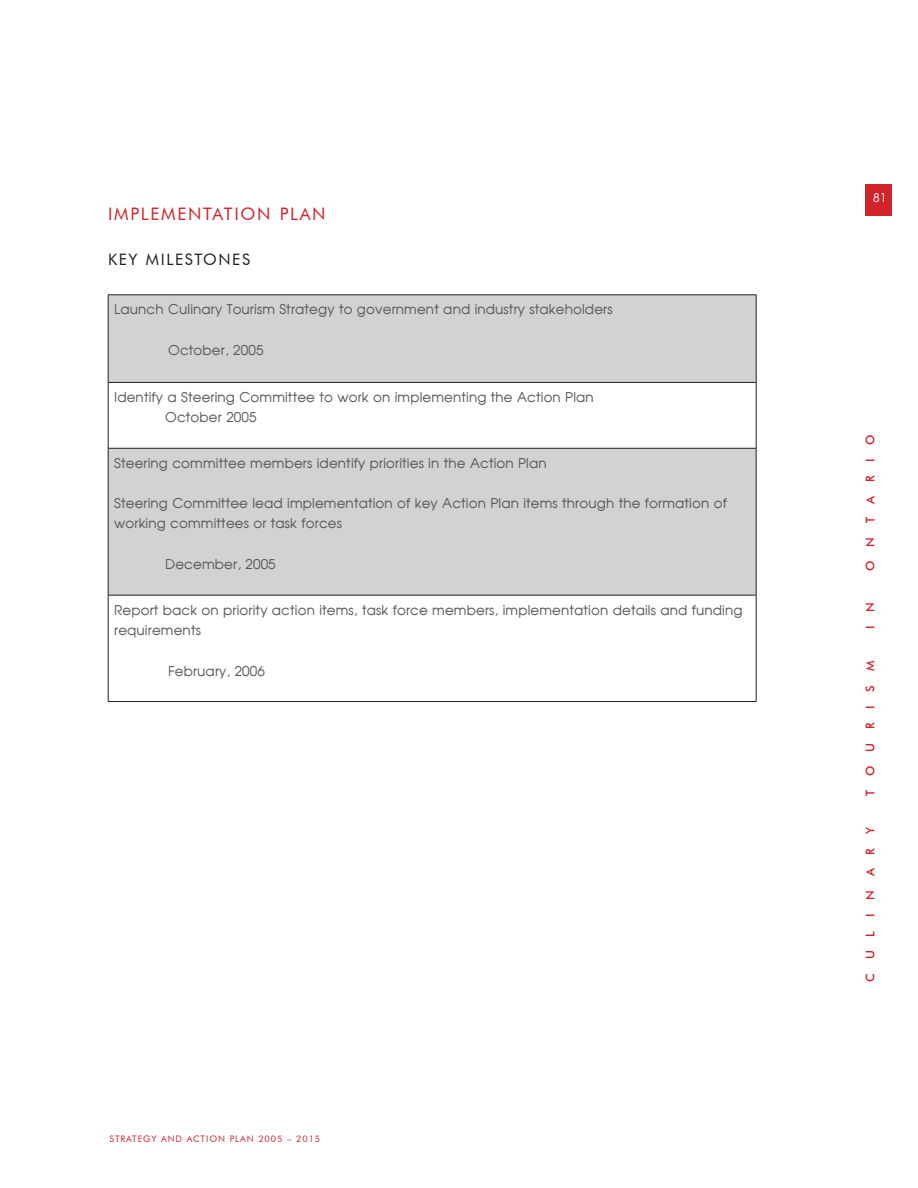
<style>
.page{position:relative;width:918px;height:1188px;background:#fff}
.page>*{position:absolute;margin:0;border:0;box-sizing:border-box;transform-origin:0 0}
.t1{font:17.25px "Futura BT";letter-spacing:.1em;color:#d1232a}
.t2{font:15.75px "Futura BT";letter-spacing:.1em;color:#231f20}
.t3{font:13.5px/20.2px "Moderne";letter-spacing:.01em;color:#57585a}
.t4{font:500 12px "Futura BT";letter-spacing:1.15em;color:#d1232a}
.t5{font:12px "Moderne";color:#fff}
.t6{font:9px "Futura BT";letter-spacing:.1em;color:#d1232a}
</style>
<div class="page">
<div style="left:866px;top:184px;width:26px;height:31px;background:#d1232a"></div>
<svg style="left:109px;top:296px;width:647px;height:299px;fill:#d1d2d4"></svg>
<hr style="left:108px;top:295px;width:648px;height:1px;background:#231f20">
<hr style="left:108px;top:295px;width:1px;height:87px;background:#231f20">
<hr style="left:756px;top:295px;width:1px;height:87px;background:#231f20">
<hr style="left:108px;top:382px;width:648px;height:1px;background:#231f20">
<hr style="left:108px;top:383px;width:1px;height:65px;background:#231f20">
<hr style="left:756px;top:383px;width:1px;height:65px;background:#231f20">
<hr style="left:108px;top:448px;width:648px;height:1px;background:#231f20">
<hr style="left:108px;top:448px;width:1px;height:147px;background:#231f20">
<hr style="left:756px;top:448px;width:1px;height:147px;background:#231f20">
<hr style="left:108px;top:595px;width:648px;height:1px;background:#231f20">
<hr style="left:108px;top:595px;width:1px;height:106px;background:#231f20">
<hr style="left:756px;top:595px;width:1px;height:106px;background:#231f20">
<hr style="left:108px;top:701px;width:648px;height:1px;background:#231f20">
<p class="t1" style="left:108px;top:204px;width:219px">IMPLEMENTATION PLAN</p>
<p class="t2" style="left:108px;top:249px;width:144px">KEY MILESTONES</p>
<p class="t3" style="left:114px;top:299px;width:500px">Launch Culinary Tourism Strategy to government and industry stakeholders</p>
<p class="t3" style="left:168px;top:340px;width:97px">October, 2005</p>
<p class="t3" style="left:165px;top:386px;width:430px;text-indent:-51px">Identify a Steering Committee to work on implementing the Action Plan<br>October 2005</p>
<p class="t3" style="left:114px;top:452px;width:434px">Steering committee members identify priorities in the Action Plan</p>
<p class="t3" style="left:114px;top:493px;width:614px">Steering Committee lead implementation of key Action Plan items through the formation of working committees or task forces</p>
<p class="t3" style="left:165px;top:554px;width:112px">December, 2005</p>
<p class="t3" style="left:114px;top:599px;width:630px">Report back on priority action items, task force members, implementation details and funding requirements</p>
<p class="t3" style="left:168px;top:661px;width:98px">February, 2006</p>
<p class="t6" style="left:110px;top:1133px;width:212px">STRATEGY AND ACTION PLAN 2005 – 2015</p>
<p class="t5" style="left:873px;top:190px;width:15px">81</p>
<p class="t4" style="left:863px;top:571px;width:138px;rotate:-90deg">ONTARIO</p>
<p class="t4" style="left:863px;top:629px;width:28px;rotate:-90deg">I N</p>
<p class="t4" style="left:863px;top:796px;width:136px;rotate:-90deg">TOURISM</p>
<p class="t4" style="left:863px;top:982px;width:156px;rotate:-90deg">CULINARY</p>
</div>
